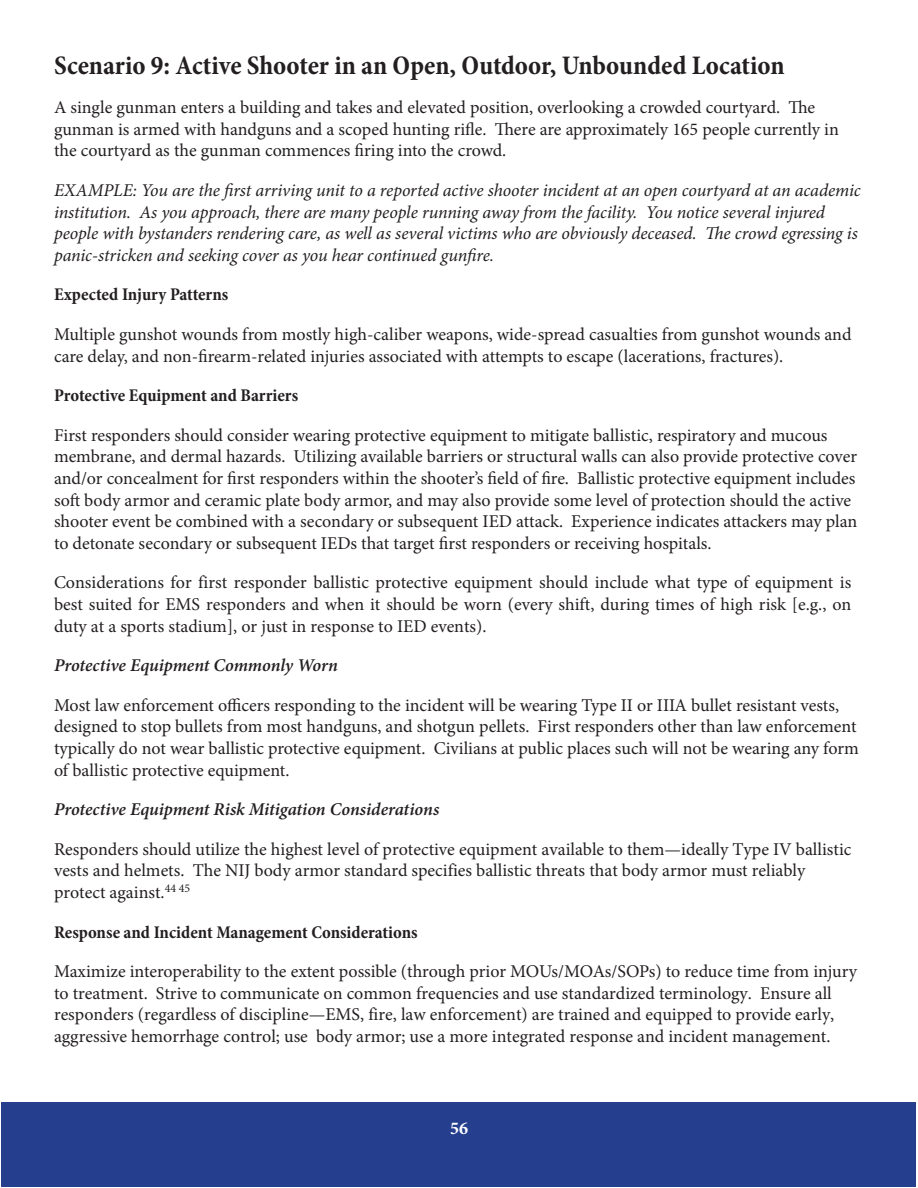
<style>
.page{position:relative;width:918px;height:1188px;background:#fff}
.page>*{position:absolute;margin:0;border:0;box-sizing:border-box;transform-origin:0 0}
.t1{font:700 condensed 27px "Minion Pro";color:#231f20}
.t2{font:18px/21.6px "Minion Pro";color:#231f20}
.t3{font:italic 18px/21.6px "Minion Pro";letter-spacing:-.01em;color:#231f20}
.t4{font:700 condensed 18px "Minion Pro";letter-spacing:-.005em;color:#231f20}
.t5{font:italic 600 18px "Minion Pro";letter-spacing:-.005em;color:#231f20}
.t6{font:700 18px "Minion Pro";color:#fff}
</style>
<div class="page">
<div style="left:2px;top:1102px;width:914px;height:84px;background:#253f8e"></div>
<p class="t1" style="left:54px;top:46px;width:732px">Scenario 9: Active Shooter in an Open, Outdoor, Unbounded Location</p>
<p class="t2" style="left:54px;top:97px;width:786px">A single gunman enters a building and takes and elevated position, overlooking a crowded courtyard. The gunman is armed with handguns and a scoped hunting rifle. There are approximately 165 people currently in the courtyard as the gunman commences firing into the crowd.</p>
<p class="t3" style="left:54px;top:179px;width:808px">EXAMPLE: You are the first arriving unit to a reported active shooter incident at an open courtyard at an academic institution. As you approach, there are many people running away from the facility. You notice several injured people with bystanders rendering care, as well as several victims who are obviously deceased. The crowd egressing is panic-stricken and seeking cover as you hear continued gunfire.</p>
<p class="t4" style="left:54px;top:282px;width:176px">Expected Injury Patterns</p>
<p class="t2" style="left:54px;top:324px;width:799px">Multiple gunshot wounds from mostly high-caliber weapons, wide-spread casualties from gunshot wounds and care delay, and non-firearm-related injuries associated with attempts to escape (lacerations, fractures).</p>
<p class="t4" style="left:54px;top:383px;width:246px">Protective Equipment and Barriers</p>
<p class="t2" style="left:54px;top:424px;width:805px">First responders should consider wearing protective equipment to mitigate ballistic, respiratory and mucous membrane, and dermal hazards. Utilizing available barriers or structural walls can also provide protective cover and/or concealment for first responders within the shooter’s field of fire. Ballistic protective equipment includes soft body armor and ceramic plate body armor, and may also provide some level of protection should the active shooter event be combined with a secondary or subsequent IED attack. Experience indicates attackers may plan to detonate secondary or subsequent IEDs that target first responders or receiving hospitals.</p>
<p class="t2" style="left:54px;top:572px;width:799px;text-align:justify">Considerations for first responder ballistic protective equipment should include what type of equipment is best suited for EMS responders and when it should be worn (every shift, during times of high risk [e.g., on duty at a sports stadium], or just in response to IED events).</p>
<p class="t5" style="left:54px;top:653px;width:285px">Protective Equipment Commonly Worn</p>
<p class="t2" style="left:54px;top:694px;width:806px">Most law enforcement officers responding to the incident will be wearing Type II or IIIA bullet resistant vests, designed to stop bullets from most handguns, and shotgun pellets. First responders other than law enforcement typically do not wear ballistic protective equipment. Civilians at public places such will not be wearing any form of ballistic protective equipment.</p>
<p class="t5" style="left:54px;top:797px;width:387px">Protective Equipment Risk Mitigation Considerations</p>
<p class="t2" style="left:54px;top:838px;width:799px">Responders should utilize the highest level of protective equipment available to them—ideally Type IV ballistic vests and helmets. The NIJ body armor standard specifies ballistic threats that body armor must reliably protect against.<sup>44</sup> <sup>45</sup></p>
<p class="t4" style="left:54px;top:919px;width:365px">Response and Incident Management Considerations</p>
<p class="t2" style="left:54px;top:961px;width:805px">Maximize interoperability to the extent possible (through prior MOUs/MOAs/SOPs) to reduce time from injury to treatment. Strive to communicate on common frequencies and use standardized terminology. Ensure all responders (regardless of discipline—EMS, fire, law enforcement) are trained and equipped to provide early, aggressive hemorrhage control; use body armor; use a more integrated response and incident management.</p>
<p class="t6" style="left:450px;top:1116px;width:19px">56</p>
</div>
